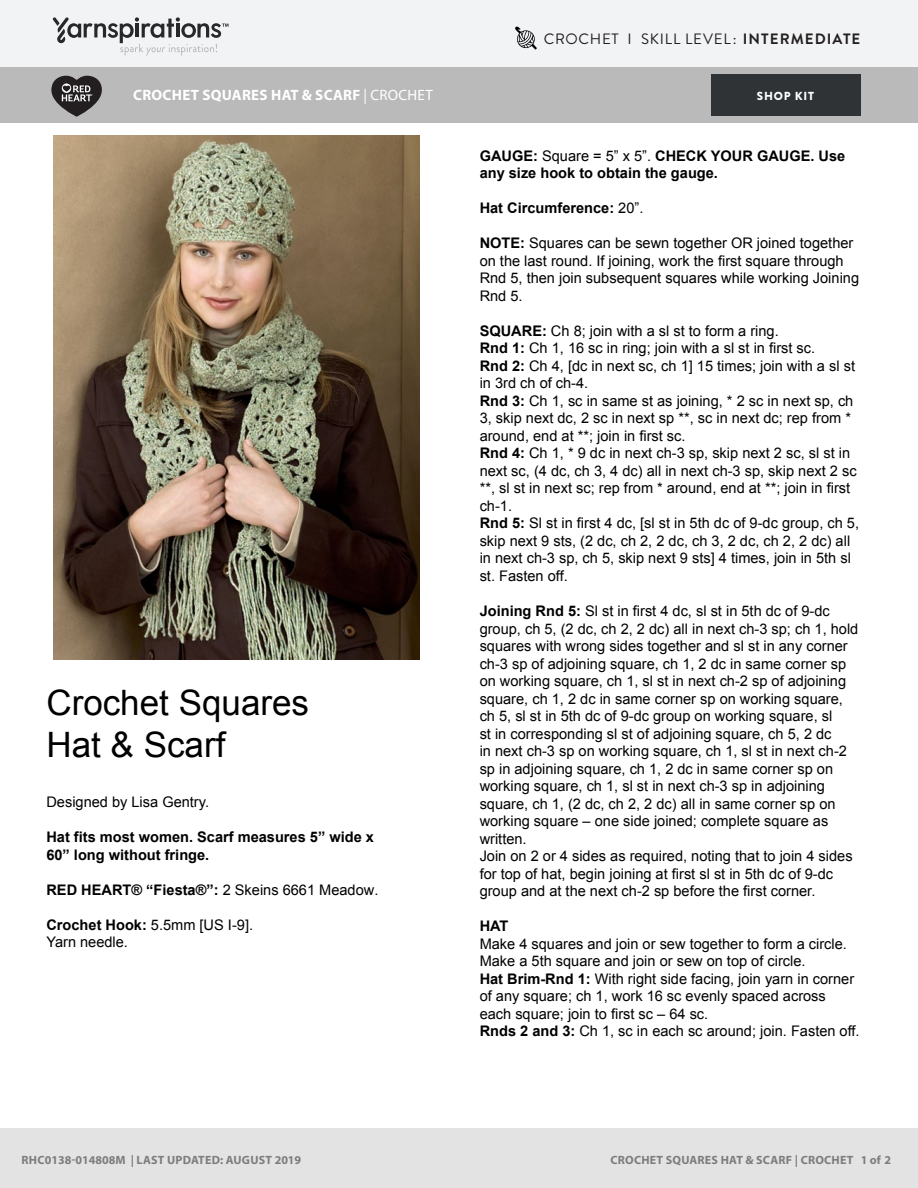
<style>
.page{position:relative;width:918px;height:1188px;background:#fff}
.page>*{position:absolute;margin:0;border:0;box-sizing:border-box;transform-origin:0 0}
.t1{font:34.95px/42px "Arial";color:#000}
.Pattern_Title{font:700 15px "Myriad Pro";letter-spacing:.02em;color:#fff}
.Skill_Level{font:15px "Brandon Grotesque";letter-spacing:.05em;color:#231f20}
.t2{font:14.55px/17.5px "Arial";color:#000}
.t3{font:700 14.55px/17.5px "Arial";color:#000}
.t4{font:700 12px "Myriad Pro";letter-spacing:.02em;color:#7d7d7d}
.t5{font:900 11.7px "Brandon Grotesque";letter-spacing:.065em;color:#fff}
.s1{font-weight:700}
.s2{font-weight:400}
</style>
<div class="page">
<div style="left:0;top:0;width:918px;height:68px;background:#f2f3f4"></div>
<div style="left:0;top:68px;width:918px;height:55px;background:#bbbaba"></div>
<svg style="left:53px;top:17px;width:176px;height:39px"></svg>
<div style="left:711px;top:74px;width:150px;height:42px;background:#2f3336"></div>
<svg style="left:51px;top:76px;width:51px;height:41px"></svg>
<div style="left:0;top:1128px;width:918px;height:60px;background:#e4e3e3"></div>
<img style="left:54px;top:136px;width:366px;height:524px">
<svg style="left:515px;top:26px;width:22px;height:24px"></svg>
<p class="Skill_Level" style="left:544px;top:29px;width:318px">CROCHET I SKILL LEVEL: <span class="s1">INTERMEDIATE</span></p>
<p class="Pattern_Title" style="left:133px;top:85px;width:301px">CROCHET SQUARES HAT &amp; SCARF <span class="s2">| CROCHET</span></p>
<p class="t5" style="left:757px;top:88px;width:59px">SHOP KIT</p>
<p class="t1" style="left:46px;top:681px;width:264px">Crochet Squares<br>Hat &amp; Scarf</p>
<p class="t2" style="left:46px;top:793px;width:164px">Designed by Lisa Gentry.</p>
<p class="t3" style="left:46px;top:828px;width:329px">Hat fits most women. Scarf measures 5” wide x<br>60” long without fringe.</p>
<p class="t3" style="left:46px;top:881px;width:333px">RED HEART® “Fiesta®”: <span class="s2">2 Skeins 6661 Meadow.</span></p>
<p class="t2" style="left:46px;top:916px;width:208px"><span class="s1">Crochet Hook:</span> 5.5mm [US I-9].<br>Yarn needle.</p>
<p class="t3" style="left:480px;top:147px;width:367px">GAUGE: <span class="s2">Square = 5” x 5”.</span> CHECK YOUR GAUGE. Use any size hook to obtain the gauge.</p>
<p class="t3" style="left:480px;top:199px;width:165px">Hat Circumference: <span class="s2">20”.</span></p>
<p class="t2" style="left:480px;top:235px;width:381px"><span class="s1">NOTE:</span> Squares can be sewn together OR joined together on the last round. If joining, work the first square through Rnd 5, then join subsequent squares while working Joining Rnd 5.</p>
<p class="t2" style="left:480px;top:322px;width:381px"><span class="s1">SQUARE:</span> Ch 8; join with a sl st to form a ring.<br><span class="s1">Rnd 1:</span> Ch 1, 16 sc in ring; join with a sl st in first sc.<br><span class="s1">Rnd 2:</span> Ch 4, [dc in next sc, ch 1] 15 times; join with a sl st in 3rd ch of ch-4.<br><span class="s1">Rnd 3:</span> Ch 1, sc in same st as joining, * 2 sc in next sp, ch 3, skip next dc, 2 sc in next sp **, sc in next dc; rep from * around, end at **; join in first sc.<br><span class="s1">Rnd 4:</span> Ch 1, * 9 dc in next ch-3 sp, skip next 2 sc, sl st in next sc, (4 dc, ch 3, 4 dc) all in next ch-3 sp, skip next 2 sc **, sl st in next sc; rep from * around, end at **; join in first ch-1.<br><span class="s1">Rnd 5:</span> Sl st in first 4 dc, [sl st in 5th dc of 9-dc group, ch 5, skip next 9 sts, (2 dc, ch 2, 2 dc, ch 3, 2 dc, ch 2, 2 dc) all in next ch-3 sp, ch 5, skip next 9 sts] 4 times, join in 5th sl st. Fasten off.</p>
<p class="t2" style="left:480px;top:602px;width:380px"><span class="s1">Joining Rnd 5:</span> Sl st in first 4 dc, sl st in 5th dc of 9-dc group, ch 5, (2 dc, ch 2, 2 dc) all in next ch-3 sp; ch 1, hold squares with wrong sides together and sl st in any corner ch-3 sp of adjoining square, ch 1, 2 dc in same corner sp on working square, ch 1, sl st in next ch-2 sp of adjoining square, ch 1, 2 dc in same corner sp on working square, ch 5, sl st in 5th dc of 9-dc group on working square, sl<br>st in corresponding sl st of adjoining square, ch 5, 2 dc<br>in next ch-3 sp on working square, ch 1, sl st in next ch-2 sp in adjoining square, ch 1, 2 dc in same corner sp on working square, ch 1, sl st in next ch-3 sp in adjoining square, ch 1, (2 dc, ch 2, 2 dc) all in same corner sp on working square – one side joined; complete square as written.<br>Join on 2 or 4 sides as required, noting that to join 4 sides for top of hat, begin joining at first sl st in 5th dc of 9-dc group and at the next ch-2 sp before the first corner.</p>
<p class="t2" style="left:480px;top:917px;width:382px"><span class="s1">HAT<br></span>Make 4 squares and join or sew together to form a circle.<br>Make a 5th square and join or sew on top of circle.<br><span class="s1">Hat Brim-Rnd 1:</span> With right side facing, join yarn in corner of any square; ch 1, work 16 sc evenly spaced across each square; join to first sc – 64 sc.<br><span class="s1">Rnds 2 and 3:</span> Ch 1, sc in each sc around; join. Fasten off.</p>
<p class="t4" style="left:22px;top:1152px;width:281px">RHC0138-014808M | LAST UPDATED: AUGUST 2019</p>
<p class="t4" style="left:611px;top:1152px;width:282px">CROCHET SQUARES HAT &amp; SCARF | CROCHET 1 of 2</p>
</div>
